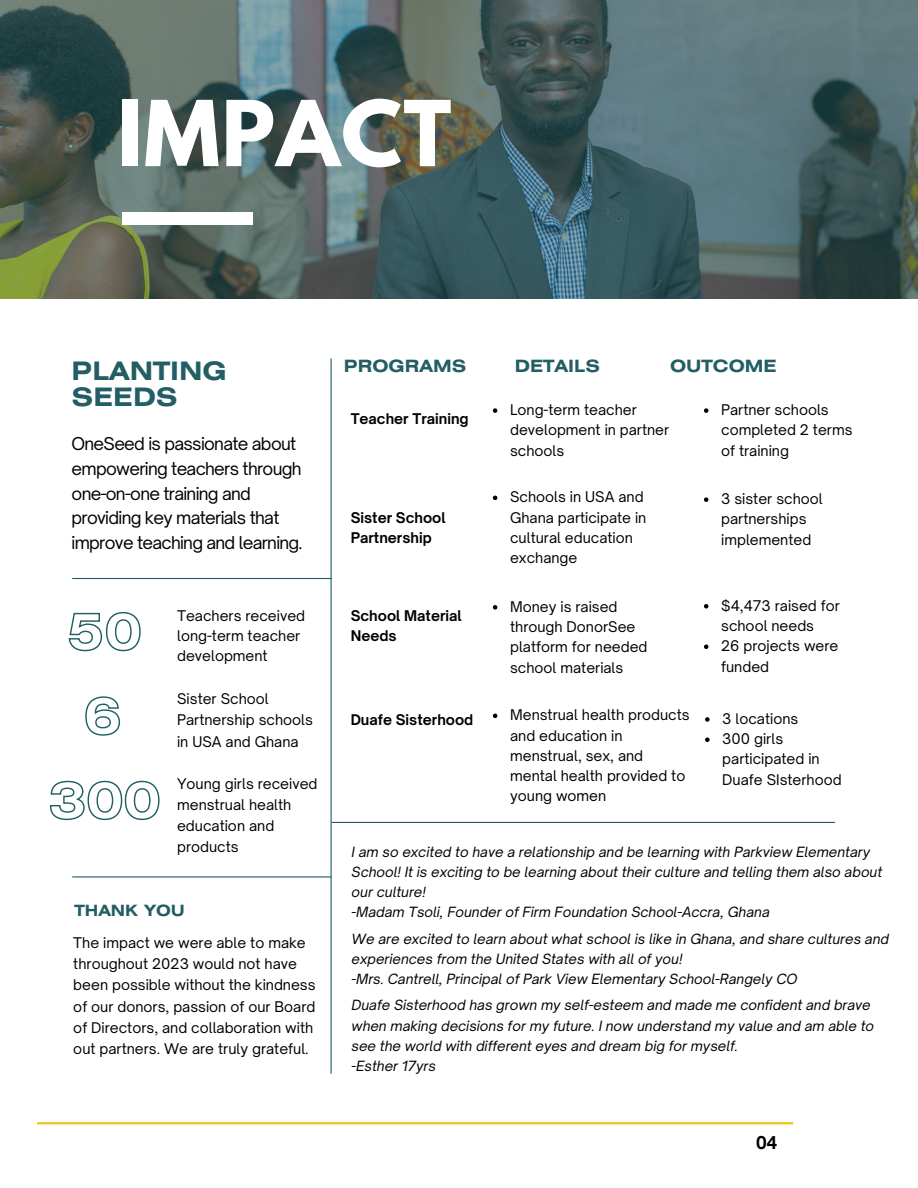
<style>
.page{position:relative;width:918px;height:1188px;background:#fff}
.page>*{position:absolute;margin:0;border:0;box-sizing:border-box;transform-origin:0 0}
.t1{font:700 93.45px "League Spartan";letter-spacing:.02em;color:#fff}
.t2{font:700 80.4px "League Spartan";letter-spacing:.02em;color:#fff}
.t3{font:700 25.35px/25.3px "Helios Ext";color:#225e64}
.t4{font:16.95px/24.8px "Open Sauce One";letter-spacing:-.04em;color:#000}
.t5{font:700 16.95px "Helios Ext";color:#225e64}
.t6{font:700 16.95px "Open Sauce One";color:#000}
.t7{font:700 15.45px "Helios Ext";color:#225e64}
.t8{font:14.1px/20.2px "Open Sauce One";color:#000}
.t9{font:700 14.1px/20.2px "Open Sauce One";color:#000}
.t10{font:italic 13.5px/20.2px "Open Sauce One";color:#000}
</style>
<div class="page">
<hr style="left:331px;top:358px;width:1px;height:716px;background:#225e64">
<hr style="left:332px;top:822px;width:503px;height:1px;background:#225e64">
<hr style="left:72px;top:876px;width:260px;height:2px;background:#225e64">
<hr style="left:72px;top:578px;width:260px;height:1px;background:#225e64">
<hr style="left:37px;top:1122px;width:756px;height:2px;background:#edc51b">
<img style="left:0;top:0;width:918px;height:298px">
<svg style="left:493px;top:408px;width:4px;height:5px"></svg>
<svg style="left:493px;top:496px;width:4px;height:4px"></svg>
<svg style="left:493px;top:605px;width:4px;height:5px"></svg>
<svg style="left:704px;top:408px;width:4px;height:5px"></svg>
<svg style="left:704px;top:497px;width:4px;height:5px"></svg>
<svg style="left:68px;top:612px;width:73px;height:40px"></svg>
<svg style="left:49px;top:780px;width:111px;height:41px"></svg>
<svg style="left:85px;top:696px;width:36px;height:40px"></svg>
<svg style="left:704px;top:604px;width:4px;height:5px"></svg>
<svg style="left:704px;top:645px;width:4px;height:4px"></svg>
<svg style="left:493px;top:714px;width:4px;height:4px"></svg>
<svg style="left:705px;top:717px;width:5px;height:5px"></svg>
<svg style="left:705px;top:737px;width:5px;height:5px"></svg>
<div style="left:122px;top:212px;width:130px;height:12px;background:#fff"></div>
<p class="t1" style="left:153px;top:30px;width:393px">REVIEW</p>
<p class="t2" style="left:118px;top:94px;width:335px">IMPACT</p>
<p class="t3" style="left:72px;top:361px;width:157px">PLANTING<br>SEEDS</p>
<p class="t4" style="left:72px;top:431px;width:233px">OneSeed is passionate about empowering teachers through one-on-one training and providing key materials that improve teaching and learning.</p>
<p class="t8" style="left:177px;top:605px;width:130px">Teachers received long-term teacher development</p>
<p class="t8" style="left:177px;top:688px;width:137px;line-height:21.1px">Sister School<br>Partnership schools in USA and Ghana</p>
<p class="t8" style="left:177px;top:773px;width:142px;line-height:21.1px">Young girls received menstrual health education and products</p>
<p class="t7" style="left:74px;top:905px;width:112px">THANK YOU</p>
<p class="t8" style="left:73px;top:932px;width:244px;line-height:21.1px">The impact we were able to make throughout 2023 would not have been possible without the kindness of our donors, passion of our Board of Directors, and collaboration with out partners. We are truly grateful.</p>
<h5 class="t5" style="left:344px;top:359px;width:124px">PROGRAMS</h5>
<h1 class="t9" style="left:351px;top:409px;width:119px">Teacher Training</h1>
<h2 class="t9" style="left:351px;top:507px;width:97px">Sister School<br>Partnership</h2>
<h5 class="t9" style="left:351px;top:605px;width:113px">School Material<br>Needs</h5>
<p class="t9" style="left:351px;top:710px;width:124px">Duafe Sisterhood</p>
<p class="t5" style="left:515px;top:359px;width:87px">DETAILS</p>
<p class="t5" style="left:670px;top:359px;width:108px">OUTCOME</p>
<h5 class="t8" style="left:510px;top:400px;width:161px">Long-term teacher development in partner schools</h5>
<h4 class="t8" style="left:510px;top:487px;width:138px">Schools in USA and<br>Ghana participate in cultural education exchange</h4>
<p class="t8" style="left:510px;top:596px;width:139px">Money is raised through DonorSee platform for needed school materials</p>
<p class="t8" style="left:721px;top:400px;width:133px">Partner schools completed 2 terms of training</p>
<h6 class="t8" style="left:721px;top:489px;width:103px">3 sister school partnerships implemented</h6>
<p class="t8" style="left:721px;top:595px;width:120px">$4,473 raised for school needs</p>
<h3 class="t8" style="left:721px;top:636px;width:119px">26 projects were funded</h3>
<p class="t8" style="left:510px;top:705px;width:181px">Menstrual health products and education in menstrual, sex, and mental health provided to young women</p>
<p class="t8" style="left:722px;top:708px;width:78px">3 locations</p>
<p class="t8" style="left:722px;top:729px;width:121px">300 girls participated in<br>Duafe SIsterhood</p>
<p class="t10" style="left:352px;top:841px;width:532px">I am so excited to have a relationship and be learning with Parkview Elementary<br>School! It is exciting to be learning about their culture and telling them also about our culture!</p>
<p class="t10" style="left:352px;top:902px;width:420px">-Madam Tsoli, Founder of Firm Foundation School-Accra, Ghana</p>
<p class="t10" style="left:352px;top:928px;width:539px">We are excited to learn about what school is like in Ghana, and share cultures and experiences from the United States with all of you!</p>
<p class="t10" style="left:352px;top:969px;width:447px">-Mrs. Cantrell, Principal of Park View Elementary School-Rangely CO</p>
<h5 class="t10" style="left:352px;top:995px;width:524px">Duafe Sisterhood has grown my self-esteem and made me confident and brave when making decisions for my future. I now understand my value and am able to see the world with different eyes and dream big for myself.</h5>
<p class="t10" style="left:352px;top:1056px;width:86px">-Esther 17yrs</p>
<p class="t6" style="left:756px;top:1132px;width:23px">04</p>
</div>
